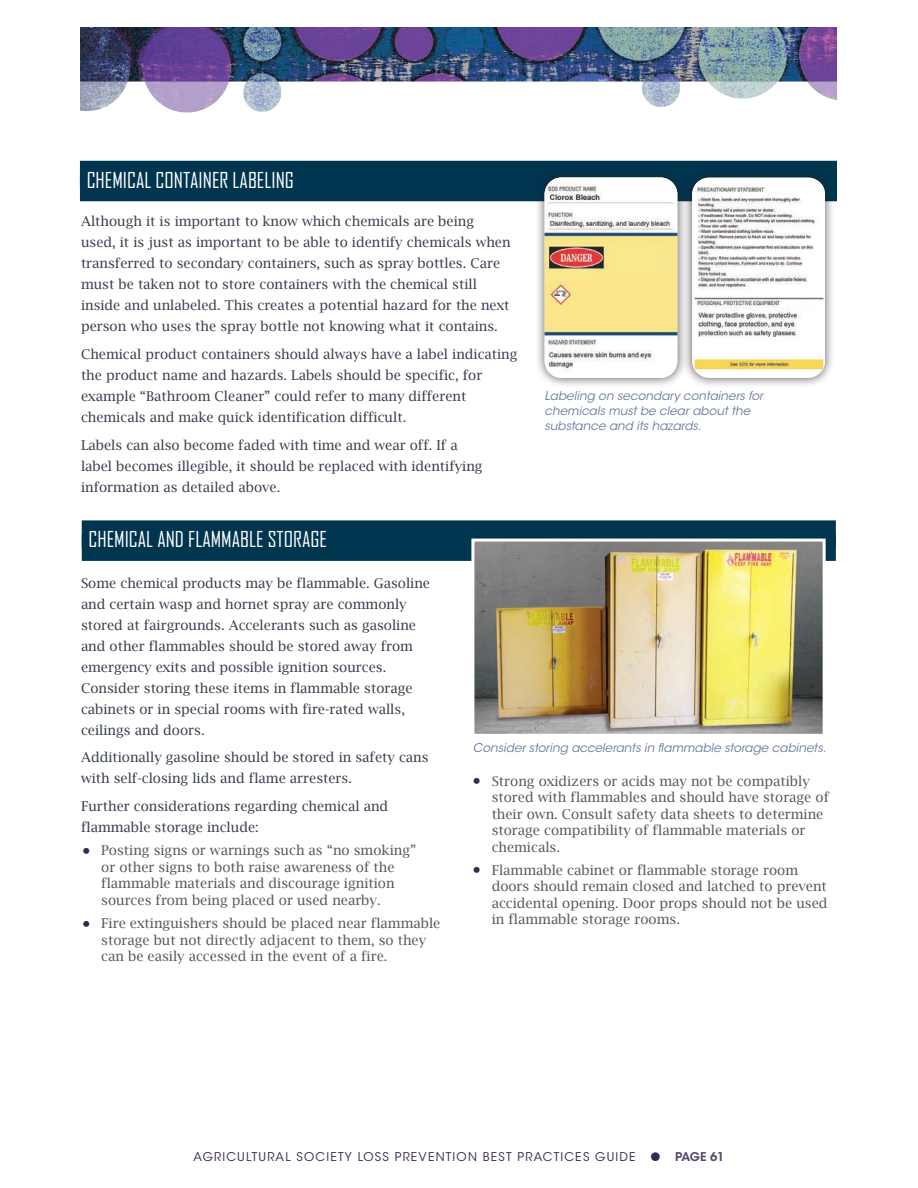
<style>
.page{position:relative;width:918px;height:1188px;background:#fff}
.page>*{position:absolute;margin:0;border:0;box-sizing:border-box;transform-origin:0 0}
.Subsection_Blue_Rule{font:21px "Agency FB";color:#fff}
.t1{font:13.5px/21px "Lucida Bright";color:#373f4d}
.t2{font:13.5px/16.5px "Lucida Bright";color:#57585a}
.t3{font:italic 12px/15px "ITC Avant Garde Std";color:#69779f}
.t4{font:12px "ITC Avant Garde Std";letter-spacing:.1em;color:#3b2653}
.t5{font:600 12px "ITC Avant Garde Std";letter-spacing:-.025em;color:#56456d}
</style>
<div class="page">
<img style="left:81px;top:27px;width:756px;height:86px">
<div style="left:80px;top:161px;width:757px;height:27px;background:#003550"></div>
<div style="left:80px;top:174px;width:757px;height:27px;background:#003550"></div>
<div style="left:535px;top:167px;width:152px;height:221px;background:#231f20;opacity:.75"></div>
<img style="left:545px;top:177px;width:132px;height:201px">
<div style="left:682px;top:167px;width:153px;height:221px;background:#231f20;opacity:.75"></div>
<div style="left:692px;top:177px;width:133px;height:201px;background:#fff;border-radius:17px"></div>
<img style="left:692px;top:181px;width:133px;height:191px">
<div style="left:82px;top:520px;width:754px;height:27px;background:#003550"></div>
<div style="left:82px;top:534px;width:754px;height:27px;background:#003550"></div>
<img style="left:475px;top:543px;width:347px;height:190px">
<div style="left:471px;top:539px;width:355px;height:198px;border:3px solid #fff"></div>
<p class="Subsection_Blue_Rule" style="left:87px;top:167px;width:209px">CHEMICAL CONTAINER LABELING</p>
<p class="t1" style="left:81px;top:211px;width:431px">Although it is important to know which chemicals are being used, it is just as important to be able to identify chemicals when transferred to secondary containers, such as spray bottles. Care must be taken not to store containers with the chemical still inside and unlabeled. This creates a potential hazard for the next person who uses the spray bottle not knowing what it contains.</p>
<p class="t1" style="left:81px;top:344px;width:438px">Chemical product containers should always have a label indicating the product name and hazards. Labels should be specific, for example “Bathroom Cleaner” could refer to many different chemicals and make quick identification difficult.</p>
<p class="t1" style="left:81px;top:434px;width:403px">Labels can also become faded with time and wear off. If a label becomes illegible, it should be replaced with identifying information as detailed above.</p>
<p class="t3" style="left:545px;top:388px;width:220px">Labeling on secondary containers for chemicals must be clear about the substance and its hazards.</p>
<p class="Subsection_Blue_Rule" style="left:88px;top:527px;width:240px">CHEMICAL AND FLAMMABLE STORAGE</p>
<p class="t1" style="left:81px;top:572px;width:351px">Some chemical products may be flammable. Gasoline and certain wasp and hornet spray are commonly stored at fairgrounds. Accelerants such as gasoline and other flammables should be stored away from emergency exits and possible ignition sources.<br>Consider storing these items in flammable storage cabinets or in special rooms with fire-rated walls, ceilings and doors.</p>
<p class="t1" style="left:81px;top:747px;width:349px">Additionally gasoline should be stored in safety cans with self-closing lids and flame arresters.</p>
<p class="t1" style="left:81px;top:796px;width:309px">Further considerations regarding chemical and flammable storage include:</p>
<p class="t2" style="left:101px;top:842px;width:316px">Posting signs or warnings such as “no smoking” or other signs to both raise awareness of the flammable materials and discourage ignition sources from being placed or used nearby.</p>
<p class="t2" style="left:101px;top:915px;width:341px">Fire extinguishers should be placed near flammable storage but not directly adjacent to them, so they can be easily accessed in the event of a fire.</p>
<p class="t3" style="left:473px;top:741px;width:355px">Consider storing accelerants in flammable storage cabinets.</p>
<p class="t2" style="left:492px;top:773px;width:339px">Strong oxidizers or acids may not be compatibly stored with flammables and should have storage of their own. Consult safety data sheets to determine storage compatibility of flammable materials or chemicals.</p>
<p class="t2" style="left:492px;top:862px;width:337px">Flammable cabinet or flammable storage room doors should remain closed and latched to prevent accidental opening. Door props should not be used in flammable storage rooms.</p>
<p class="t4" style="left:194px;top:1149px;width:444px">AGRICULTURAL SOCIETY LOSS PREVENTION BEST PRACTICES GUIDE</p>
<p class="t5" style="left:675px;top:1149px;width:51px">PAGE 61</p>
</div>
